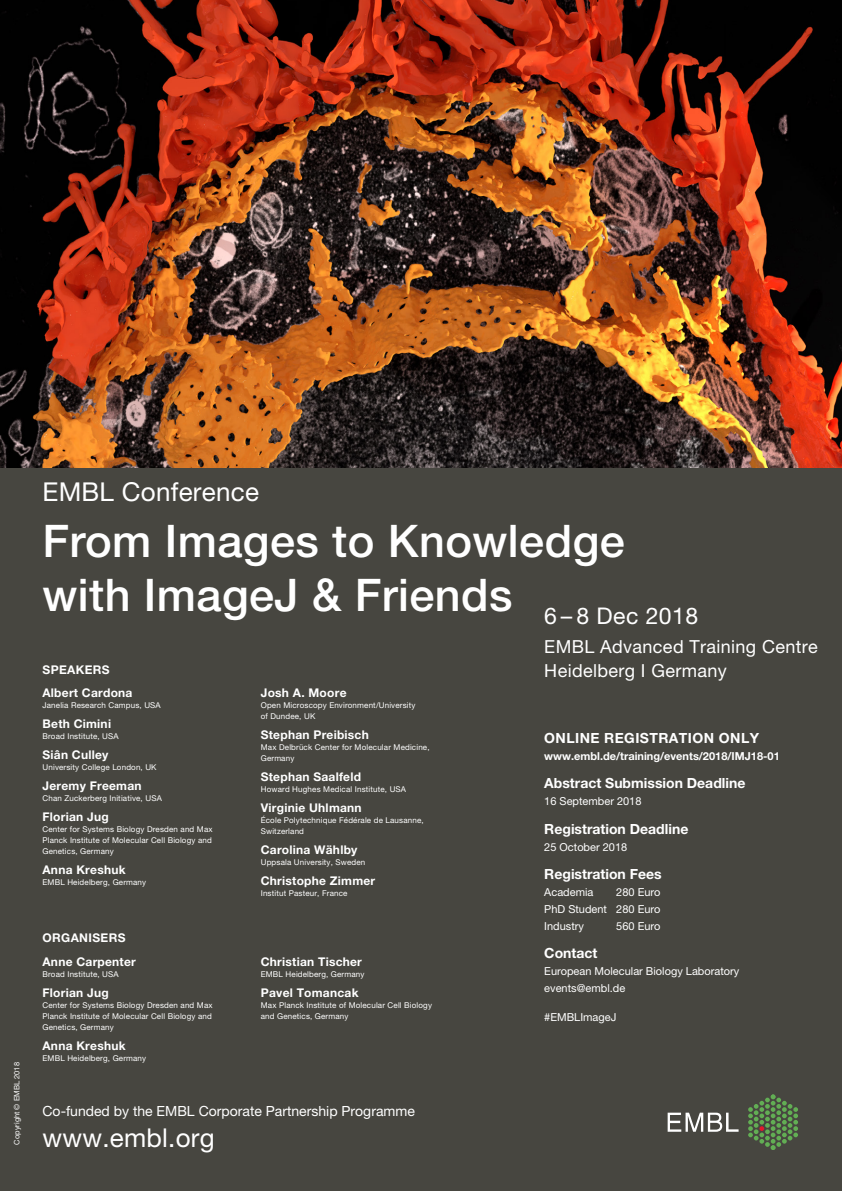
<style>
.page{position:relative;width:842px;height:1191px;background:#474640}
.page>*{position:absolute;margin:0;border:0;box-sizing:border-box;transform-origin:0 0}
.symposia_title{font:500 45px/54px "Helvetica Neue LT Pro";letter-spacing:.01em;color:#fff}
.symposia{font:26px "Helvetica Neue LT Pro";letter-spacing:.01em;color:#fff}
.lead{font:26px "Helvetica Neue LT Pro";letter-spacing:.01em;color:#fff}
.date{font:23px "Helvetica Neue LT Pro";letter-spacing:.02em;color:#fff}
.location{font:18px/24px "Helvetica Neue LT Pro";letter-spacing:.02em;color:#fff}
.subheads_bold{font:700 14px "Helvetica Neue LT Pro";color:#fff}
.lead-2{font:14px "Helvetica Neue LT Pro";color:#fff}
.subheads_bold-2{font:700 14px "Helvetica Neue LT Pro";letter-spacing:.03em;color:#fff}
.speakers___organiser{font:700 12px "Helvetica Neue LT Pro";letter-spacing:.02em;color:#fff}
.copy_11_roman{font:11px/17px "Helvetica Neue LT Pro";color:#fff;text-align:justify}
.copy_11_roman-2{font:700 11px "Helvetica Neue LT Pro";color:#fff}
.speakers___organiser-2{font:8px/11px "Helvetica Neue LT Pro";letter-spacing:.02em;color:#fff}
.copyright{font:7.5px "Helvetica Neue LT Pro";color:#fff}
</style>
<div class="page">
<img style="left:0;top:0;width:842px;height:468px">
<svg style="left:748px;top:1094px;width:50px;height:56px"></svg>
<svg style="left:668px;top:1112px;width:70px;height:19px"></svg>
<p class="copyright" style="left:12px;top:1144px;width:84px;rotate:-90deg">Copyright © EMBL 2018</p>
<p class="symposia" style="left:43px;top:476px;width:218px">EMBL Conference</p>
<p class="symposia_title" style="left:43px;top:513px;width:584px">From Images to Knowledge with ImageJ &amp; Friends</p>
<p class="date" style="left:544px;top:601px;width:155px">6 – 8 Dec 2018</p>
<p class="location" style="left:544px;top:634px;width:275px">EMBL Advanced Training Centre<br>Heidelberg I Germany</p>
<p class="speakers___organiser" style="left:43px;top:662px;width:69px">SPEAKERS</p>
<p class="speakers___organiser" style="left:43px;top:685px;width:92px">Albert Cardona</p>
<p class="speakers___organiser-2" style="left:43px;top:699px;width:120px">Janelia Research Campus, USA</p>
<p class="speakers___organiser" style="left:43px;top:716px;width:70px">Beth Cimini</p>
<p class="speakers___organiser-2" style="left:43px;top:730px;width:78px">Broad Institute, USA</p>
<p class="speakers___organiser" style="left:43px;top:747px;width:67px">Siân Culley</p>
<p class="speakers___organiser-2" style="left:43px;top:761px;width:116px">University College London, UK</p>
<p class="speakers___organiser" style="left:43px;top:778px;width:101px">Jeremy Freeman</p>
<p class="speakers___organiser-2" style="left:43px;top:792px;width:121px">Chan Zuckerberg Initiative, USA</p>
<p class="speakers___organiser" style="left:43px;top:809px;width:68px">Florian Jug</p>
<p class="speakers___organiser-2" style="left:43px;top:823px;width:172px;text-align:justify">Center for Systems Biology Dresden and Max Planck Institute of Molecular Cell Biology and Genetics, Germany</p>
<p class="speakers___organiser" style="left:43px;top:862px;width:85px">Anna Kreshuk</p>
<p class="speakers___organiser-2" style="left:43px;top:876px;width:105px">EMBL Heidelberg, Germany</p>
<p class="speakers___organiser" style="left:261px;top:685px;width:87px">Josh A. Moore</p>
<p class="speakers___organiser-2" style="left:261px;top:699px;width:156px">Open Microscopy Environment/University of Dundee, UK</p>
<p class="speakers___organiser" style="left:261px;top:727px;width:110px">Stephan Preibisch</p>
<p class="speakers___organiser-2" style="left:261px;top:741px;width:170px">Max Delbrück Center for Molecular Medicine,<br>Germany</p>
<p class="speakers___organiser" style="left:261px;top:769px;width:102px">Stephan Saalfeld</p>
<p class="speakers___organiser-2" style="left:261px;top:783px;width:147px">Howard Hughes Medical Institute, USA</p>
<p class="speakers___organiser" style="left:261px;top:800px;width:102px">Virginie Uhlmann</p>
<p class="speakers___organiser-2" style="left:261px;top:814px;width:164px">École Polytechnique Fédérale de Lausanne,<br>Switzerland</p>
<p class="speakers___organiser" style="left:261px;top:842px;width:98px">Carolina Wählby</p>
<p class="speakers___organiser-2" style="left:261px;top:856px;width:106px">Uppsala University, Sweden</p>
<p class="speakers___organiser" style="left:261px;top:873px;width:116px">Christophe Zimmer</p>
<p class="speakers___organiser-2" style="left:261px;top:887px;width:88px">Institut Pasteur, France</p>
<p class="subheads_bold-2" style="left:544px;top:729px;width:216px">ONLINE REGISTRATION ONLY</p>
<p class="copy_11_roman-2" style="left:544px;top:749px;width:237px">www.embl.de/training/events/2018/IMJ18-01</p>
<p class="subheads_bold" style="left:544px;top:774px;width:203px">Abstract Submission Deadline</p>
<p class="copy_11_roman" style="left:544px;top:793px;width:99px">16 September 2018</p>
<p class="subheads_bold" style="left:544px;top:820px;width:146px">Registration Deadline</p>
<p class="copy_11_roman" style="left:544px;top:838px;width:84px">25 October 2018</p>
<p class="subheads_bold" style="left:544px;top:865px;width:119px">Registration Fees</p>
<p class="copy_11_roman" style="left:544px;top:883px;width:51px">Academia</p>
<p class="copy_11_roman" style="left:544px;top:883px;width:118px;text-indent:72px">280 Euro PhD Student 280 Euro Industry</p>
<p class="copy_11_roman" style="left:616px;top:917px;width:46px">560 Euro</p>
<p class="speakers___organiser" style="left:43px;top:930px;width:85px">ORGANISERS</p>
<p class="speakers___organiser" style="left:43px;top:954px;width:95px">Anne Carpenter</p>
<p class="speakers___organiser-2" style="left:43px;top:968px;width:78px">Broad Institute, USA</p>
<p class="speakers___organiser" style="left:43px;top:985px;width:68px">Florian Jug</p>
<p class="speakers___organiser-2" style="left:43px;top:999px;width:172px;text-align:justify">Center for Systems Biology Dresden and Max Planck Institute of Molecular Cell Biology and Genetics, Germany</p>
<p class="speakers___organiser" style="left:43px;top:1038px;width:85px">Anna Kreshuk</p>
<p class="speakers___organiser-2" style="left:43px;top:1052px;width:105px">EMBL Heidelberg, Germany</p>
<p class="subheads_bold" style="left:544px;top:944px;width:55px">Contact</p>
<p class="copy_11_roman" style="left:544px;top:963px;width:196px">European Molecular Biology Laboratory events@embl.de</p>
<p class="copy_11_roman" style="left:544px;top:1008px;width:74px">#EMBLImageJ</p>
<p class="speakers___organiser" style="left:261px;top:954px;width:103px">Christian Tischer</p>
<p class="speakers___organiser-2" style="left:261px;top:968px;width:105px">EMBL Heidelberg, Germany</p>
<p class="speakers___organiser" style="left:261px;top:985px;width:99px">Pavel Tomancak</p>
<p class="speakers___organiser-2" style="left:261px;top:999px;width:173px">Max Planck Institute of Molecular Cell Biology and Genetics, Germany</p>
<p class="lead-2" style="left:43px;top:1102px;width:374px">Co-funded by the EMBL Corporate Partnership Programme</p>
<p class="lead" style="left:43px;top:1122px;width:174px">www.embl.org</p>
</div>
